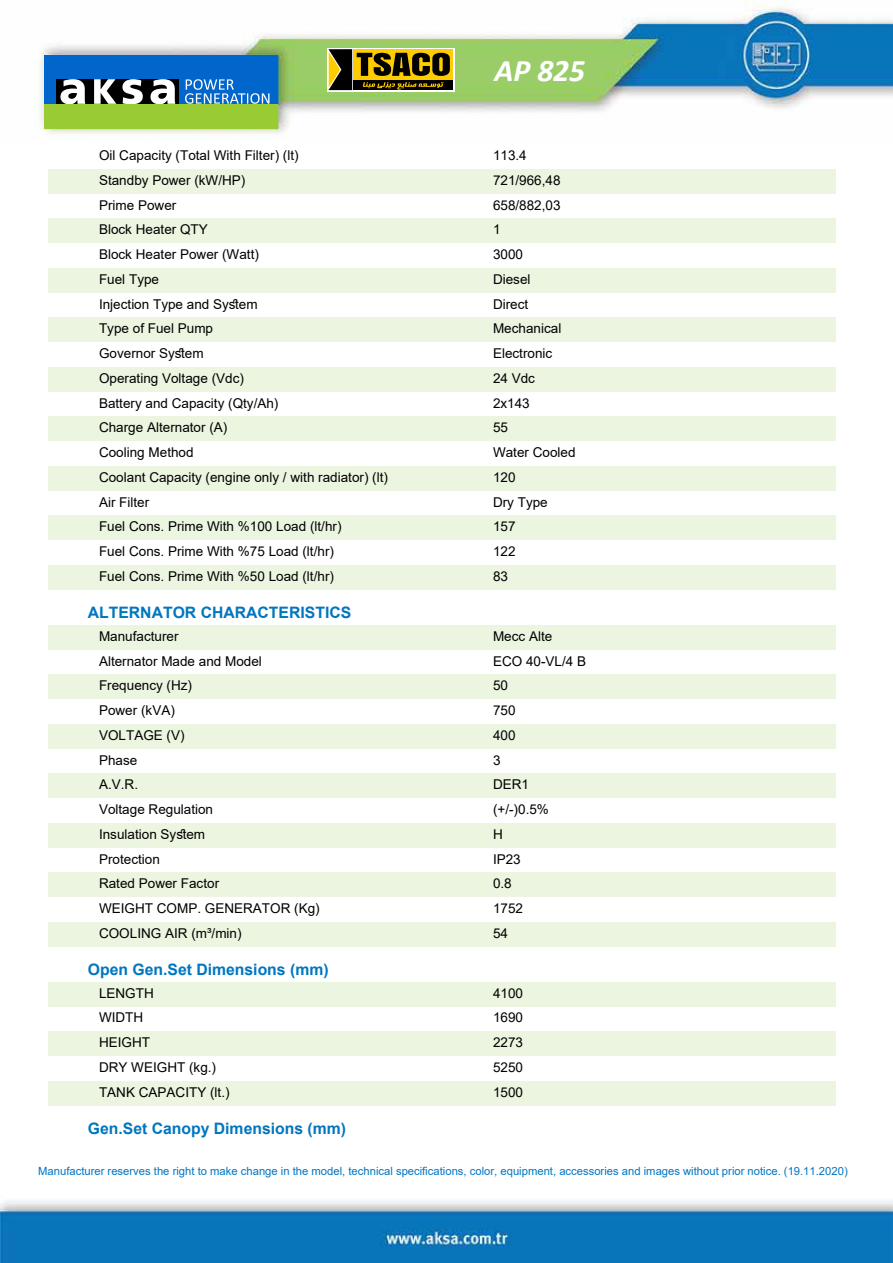
<style>
.page{position:relative;width:893px;height:1263px;background:#fff}
.page>*{position:absolute;margin:0;border:0;box-sizing:border-box;transform-origin:0 0}
.t1{font:italic 700 31.5px "Calibri";color:#fff}
.t2{font:700 15.75px "Arial";color:#0076bf}
.t3{font:13.5px "Arial";color:#000}
.t4{font:11.25px "Arial";color:#0075c4}
</style>
<div class="page">
<img style="left:36px;top:0;width:856px;height:138px">
<img style="left:0;top:1200px;width:892px;height:63px">
<div style="left:48px;top:169px;width:394px;height:25px;background:#ebf5e0"></div>
<div style="left:442px;top:169px;width:394px;height:25px;background:#ebf5e0"></div>
<div style="left:48px;top:219px;width:394px;height:24px;background:#ebf5e0"></div>
<div style="left:442px;top:219px;width:394px;height:24px;background:#ebf5e0"></div>
<div style="left:48px;top:268px;width:394px;height:25px;background:#ebf5e0"></div>
<div style="left:442px;top:268px;width:394px;height:25px;background:#ebf5e0"></div>
<div style="left:48px;top:318px;width:394px;height:24px;background:#ebf5e0"></div>
<div style="left:442px;top:318px;width:394px;height:24px;background:#ebf5e0"></div>
<div style="left:48px;top:367px;width:394px;height:25px;background:#ebf5e0"></div>
<div style="left:442px;top:367px;width:394px;height:25px;background:#ebf5e0"></div>
<div style="left:48px;top:417px;width:394px;height:24px;background:#ebf5e0"></div>
<div style="left:442px;top:417px;width:394px;height:24px;background:#ebf5e0"></div>
<div style="left:48px;top:466px;width:394px;height:25px;background:#ebf5e0"></div>
<div style="left:442px;top:466px;width:394px;height:25px;background:#ebf5e0"></div>
<div style="left:48px;top:516px;width:394px;height:24px;background:#ebf5e0"></div>
<div style="left:442px;top:516px;width:394px;height:24px;background:#ebf5e0"></div>
<div style="left:48px;top:565px;width:394px;height:25px;background:#ebf5e0"></div>
<div style="left:442px;top:565px;width:394px;height:25px;background:#ebf5e0"></div>
<div style="left:48px;top:625px;width:394px;height:25px;background:#ebf5e0"></div>
<div style="left:442px;top:625px;width:394px;height:25px;background:#ebf5e0"></div>
<div style="left:48px;top:674px;width:394px;height:25px;background:#ebf5e0"></div>
<div style="left:442px;top:674px;width:394px;height:25px;background:#ebf5e0"></div>
<div style="left:48px;top:724px;width:394px;height:25px;background:#ebf5e0"></div>
<div style="left:442px;top:724px;width:394px;height:25px;background:#ebf5e0"></div>
<div style="left:48px;top:773px;width:394px;height:25px;background:#ebf5e0"></div>
<div style="left:442px;top:773px;width:394px;height:25px;background:#ebf5e0"></div>
<div style="left:48px;top:823px;width:394px;height:25px;background:#ebf5e0"></div>
<div style="left:442px;top:823px;width:394px;height:25px;background:#ebf5e0"></div>
<div style="left:48px;top:872px;width:394px;height:25px;background:#ebf5e0"></div>
<div style="left:442px;top:872px;width:394px;height:25px;background:#ebf5e0"></div>
<div style="left:48px;top:922px;width:394px;height:25px;background:#ebf5e0"></div>
<div style="left:442px;top:922px;width:394px;height:25px;background:#ebf5e0"></div>
<div style="left:48px;top:982px;width:394px;height:24px;background:#ebf5e0"></div>
<div style="left:442px;top:982px;width:394px;height:24px;background:#ebf5e0"></div>
<div style="left:48px;top:1031px;width:394px;height:25px;background:#ebf5e0"></div>
<div style="left:442px;top:1031px;width:394px;height:25px;background:#ebf5e0"></div>
<div style="left:48px;top:1081px;width:394px;height:24px;background:#ebf5e0"></div>
<div style="left:442px;top:1081px;width:394px;height:24px;background:#ebf5e0"></div>
<svg style="left:327px;top:48px;width:127px;height:44px"></svg>
<div style="left:353px;top:49px;width:100px;height:30px;background:#fc0"></div>
<div style="left:353px;top:81px;width:100px;height:9px;background:#000"></div>
<svg style="left:328px;top:49px;width:122px;height:41px"></svg>
<div style="left:44px;top:104px;width:234px;height:24px;background:#9c3"></div>
<div style="left:44px;top:55px;width:234px;height:49px;background:#06c"></div>
<div style="left:57px;top:79px;width:122px;height:25px;background:#000"></div>
<svg style="left:60px;top:79px;width:25px;height:25px"></svg>
<svg style="left:150px;top:79px;width:25px;height:25px"></svg>
<svg style="left:122px;top:79px;width:21px;height:25px"></svg>
<svg style="left:94px;top:79px;width:22px;height:25px"></svg>
<svg style="left:185px;top:79px;width:84px;height:25px"></svg>
<h1 class="t1" style="left:494px;top:48px;width:92px">AP 825</h1>
<p class="t3" style="left:99px;top:146px;width:201px">Oil Capacity (Total With Filter) (lt)</p>
<p class="t3" style="left:493px;top:146px;width:35px">113.4</p>
<p class="t3" style="left:99px;top:171px;width:148px">Standby Power (kW/HP)</p>
<p class="t3" style="left:493px;top:171px;width:69px">721/966,48</p>
<p class="t3" style="left:99px;top:196px;width:79px">Prime Power</p>
<p class="t3" style="left:493px;top:196px;width:69px">658/882,03</p>
<p class="t3" style="left:99px;top:220px;width:110px">Block Heater QTY</p>
<p class="t3" style="left:493px;top:220px;width:9px">1</p>
<p class="t3" style="left:99px;top:245px;width:161px">Block Heater Power (Watt)</p>
<p class="t3" style="left:493px;top:245px;width:32px">3000</p>
<p class="t3" style="left:99px;top:270px;width:62px">Fuel Type</p>
<p class="t3" style="left:493px;top:270px;width:39px">Diesel</p>
<p class="t3" style="left:99px;top:295px;width:160px">Injection Type and System</p>
<p class="t3" style="left:493px;top:295px;width:37px">Direct</p>
<p class="t3" style="left:99px;top:319px;width:116px">Type of Fuel Pump</p>
<p class="t3" style="left:493px;top:319px;width:70px">Mechanical</p>
<p class="t3" style="left:99px;top:344px;width:106px">Governor System</p>
<p class="t3" style="left:493px;top:344px;width:61px">Electronic</p>
<p class="t3" style="left:99px;top:369px;width:146px">Operating Voltage (Vdc)</p>
<p class="t3" style="left:493px;top:369px;width:44px">24 Vdc</p>
<p class="t3" style="left:99px;top:394px;width:181px">Battery and Capacity (Qty/Ah)</p>
<p class="t3" style="left:493px;top:394px;width:38px">2x143</p>
<p class="t3" style="left:99px;top:418px;width:130px">Charge Alternator (A)</p>
<p class="t3" style="left:493px;top:418px;width:17px">55</p>
<p class="t3" style="left:99px;top:443px;width:96px">Cooling Method</p>
<p class="t3" style="left:493px;top:443px;width:84px">Water Cooled</p>
<p class="t3" style="left:99px;top:468px;width:290px">Coolant Capacity (engine only / with radiator) (lt)</p>
<p class="t3" style="left:493px;top:468px;width:24px">120</p>
<p class="t3" style="left:99px;top:493px;width:52px">Air Filter</p>
<p class="t3" style="left:493px;top:493px;width:56px">Dry Type</p>
<p class="t3" style="left:99px;top:517px;width:244px">Fuel Cons. Prime With %100 Load (lt/hr)</p>
<p class="t3" style="left:493px;top:517px;width:24px">157</p>
<p class="t3" style="left:99px;top:542px;width:236px">Fuel Cons. Prime With %75 Load (lt/hr)</p>
<p class="t3" style="left:493px;top:542px;width:24px">122</p>
<p class="t3" style="left:99px;top:567px;width:236px">Fuel Cons. Prime With %50 Load (lt/hr)</p>
<p class="t3" style="left:493px;top:567px;width:17px">83</p>
<p class="t2" style="left:88px;top:602px;width:265px">ALTERNATOR CHARACTERISTICS</p>
<p class="t3" style="left:99px;top:627px;width:81px">Manufacturer</p>
<p class="t3" style="left:493px;top:627px;width:61px">Mecc Alte</p>
<p class="t3" style="left:99px;top:651px;width:164px">Alternator Made and Model</p>
<p class="t3" style="left:493px;top:651px;width:95px">ECO 40-VL/4 B</p>
<p class="t3" style="left:99px;top:676px;width:95px">Frequency (Hz)</p>
<p class="t3" style="left:493px;top:676px;width:17px">50</p>
<p class="t3" style="left:99px;top:701px;width:77px">Power (kVA)</p>
<p class="t3" style="left:493px;top:701px;width:24px">750</p>
<p class="t3" style="left:99px;top:726px;width:87px">VOLTAGE (V)</p>
<p class="t3" style="left:493px;top:726px;width:24px">400</p>
<p class="t3" style="left:99px;top:750px;width:40px">Phase</p>
<p class="t3" style="left:493px;top:750px;width:9px">3</p>
<p class="t3" style="left:99px;top:775px;width:41px">A.V.R.</p>
<p class="t3" style="left:493px;top:775px;width:38px">DER1</p>
<p class="t3" style="left:99px;top:800px;width:116px">Voltage Regulation</p>
<p class="t3" style="left:493px;top:800px;width:57px">(+/-)0.5%</p>
<p class="t3" style="left:99px;top:825px;width:108px">Insulation System</p>
<p class="t3" style="left:493px;top:825px;width:11px">H</p>
<p class="t3" style="left:99px;top:849px;width:62px">Protection</p>
<p class="t3" style="left:493px;top:849px;width:29px">IP23</p>
<p class="t3" style="left:99px;top:874px;width:122px">Rated Power Factor</p>
<p class="t3" style="left:493px;top:874px;width:20px">0.8</p>
<p class="t3" style="left:99px;top:899px;width:222px">WEIGHT COMP. GENERATOR (Kg)</p>
<p class="t3" style="left:493px;top:899px;width:32px">1752</p>
<p class="t3" style="left:99px;top:924px;width:144px">COOLING AIR (m³/min)</p>
<p class="t3" style="left:493px;top:924px;width:17px">54</p>
<p class="t2" style="left:88px;top:958px;width:242px">Open Gen.Set Dimensions (mm)</p>
<p class="t3" style="left:99px;top:984px;width:56px">LENGTH</p>
<p class="t3" style="left:493px;top:984px;width:32px">4100</p>
<p class="t3" style="left:99px;top:1008px;width:46px">WIDTH</p>
<p class="t3" style="left:493px;top:1008px;width:32px">1690</p>
<p class="t3" style="left:99px;top:1033px;width:53px">HEIGHT</p>
<p class="t3" style="left:493px;top:1033px;width:32px">2273</p>
<p class="t3" style="left:99px;top:1058px;width:119px">DRY WEIGHT (kg.)</p>
<p class="t3" style="left:493px;top:1058px;width:32px">5250</p>
<p class="t3" style="left:99px;top:1083px;width:132px">TANK CAPACITY (lt.)</p>
<p class="t3" style="left:493px;top:1083px;width:32px">1500</p>
<p class="t2" style="left:88px;top:1117px;width:260px">Gen.Set Canopy Dimensions (mm)</p>
<p class="t4" style="left:38px;top:1163px;width:811px">Manufacturer reserves the right to make change in the model, technical specifications, color, equipment, accessories and images without prior notice. (19.11.2020)</p>
</div>
